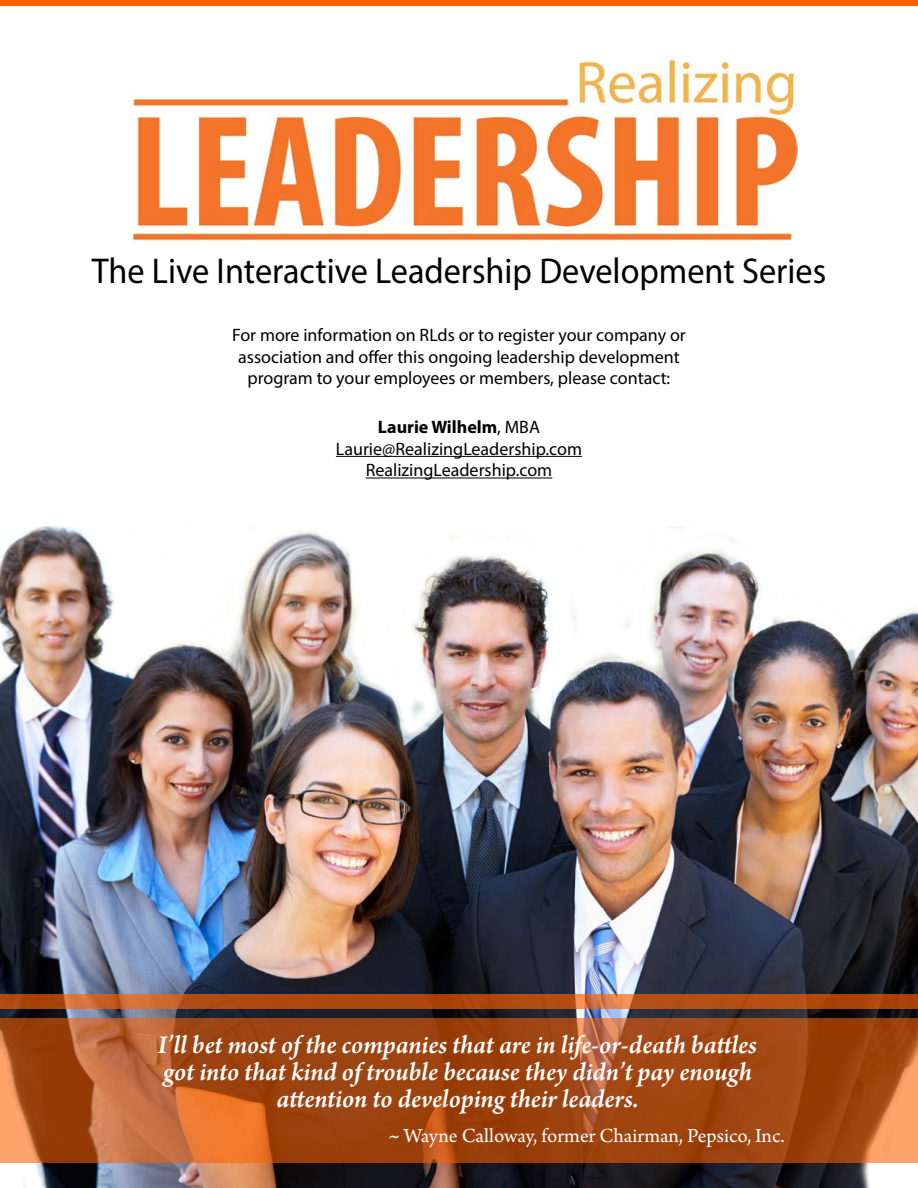
<style>
.page{position:relative;width:918px;height:1188px;background:#fff}
.page>*{position:absolute;margin:0;border:0;box-sizing:border-box;transform-origin:0 0}
.t1{font:36px "Myriad Pro";color:#000;scale:.95 1}
.t2{font:italic 600 27px/27px "Arno Pro";letter-spacing:-.005em;color:#fff;text-align:center}
.t3{font:21px "Arno Pro";color:#fff}
.t4{font:18px/21.6px "Myriad Pro";color:#000;text-align:center}
.s1{font-weight:700}
.s2{font-weight:600;font-style:italic}
</style>
<div class="page">
<div style="left:0;top:0;width:918px;height:6px;background:#fe6100"></div>
<img style="left:0;top:526px;width:918px;height:662px">
<img style="left:130px;top:55px;width:668px;height:186px">
<div style="left:294px;top:18px;width:271px;height:66px;background:#fff"></div>
<hr style="left:336px;top:456px;width:246px;height:1px;background:#000">
<hr style="left:366px;top:478px;width:186px;height:1px;background:#000">
<svg style="left:0;top:1018px;width:918px;height:145px;background:#a94e1a"></svg>
<svg style="left:0;top:994px;width:918px;height:14px;background:#b45017"></svg>
<h1 class="t1" style="left:92px;top:248px;width:775px">The Live Interactive Leadership Development Series</h1>
<p class="t4" style="left:232px;top:324px;width:455px">For more information on RLds or to register your company or association and offer this ongoing leadership development program to your employees or members, please contact:</p>
<p class="t4" style="left:336px;top:416px;width:248px"><span class="s1">Laurie Wilhelm</span>, MBA<br>Laurie@RealizingLeadership.com<br>RealizingLeadership.com</p>
<h2 class="t2" style="left:158px;top:1033px;width:601px">I’ll bet most of the companies that are in life-or-death battles got into that kind of trouble because they didn’t pay enough attention to developing their leaders.</h2>
<p class="t3" style="left:388px;top:1123px;width:398px"><span class="s2">~</span> Wayne Calloway, former Chairman, Pepsico, Inc.</p>
</div>
